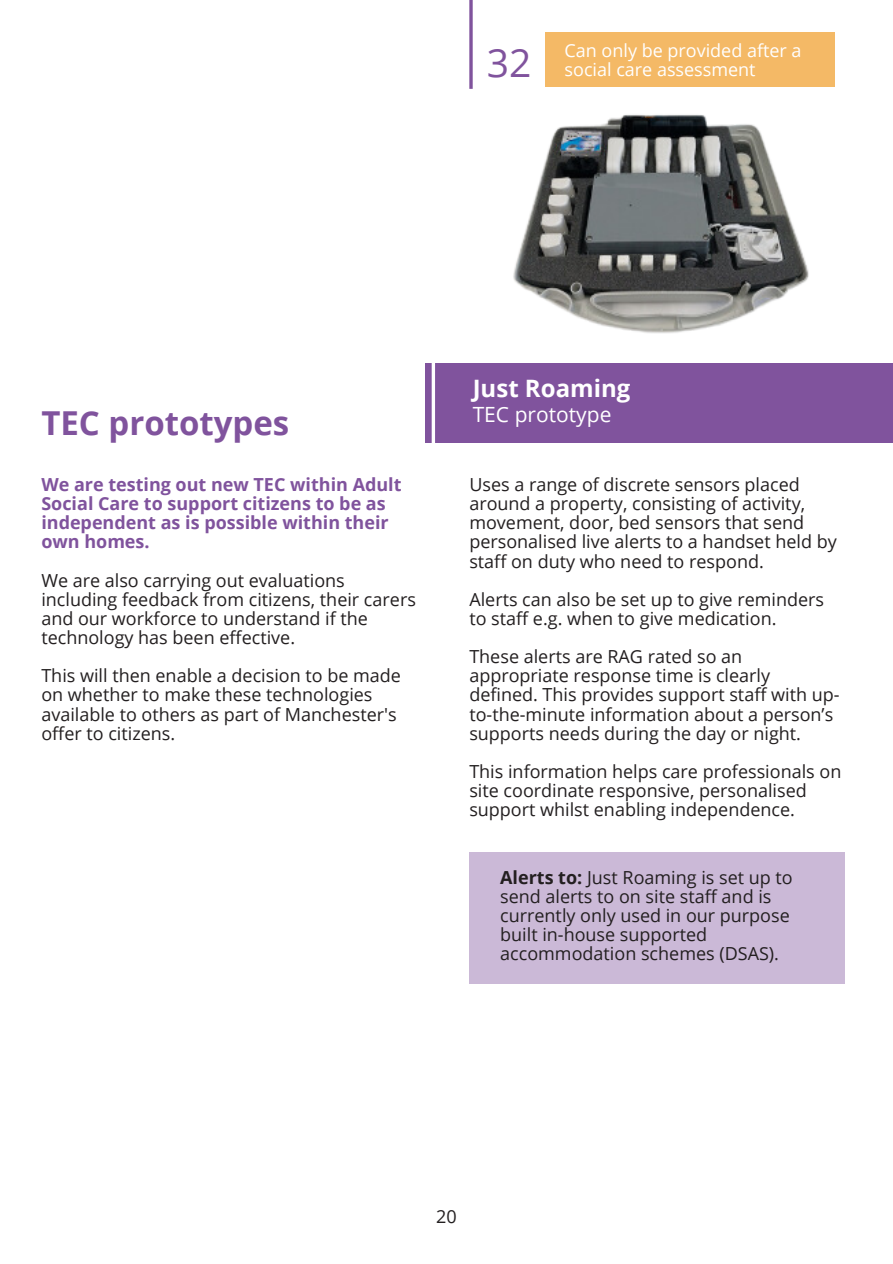
<style>
.page{position:relative;width:893px;height:1264px;background:#fff}
.page>*{position:absolute;margin:0;border:0;box-sizing:border-box;transform-origin:0 0}
.t1{font:39px "Open Sans";color:#80539d}
.t2{font:700 33px "Open Sans";color:#80539d}
.t3{font:700 24px "Open Sans";color:#fff}
.t4{font:21px "Open Sans";color:#fff}
.t5{font:18px/19px "Open Sans";color:#231f20}
.t6{font:700 18px/19px "Open Sans";color:#80539d}
.t7{font:18px/19px "Open Sans";color:#fff}
.s1{font-weight:700}
</style>
<div class="page">
<div style="left:425px;top:363px;width:467px;height:80px;background:#80539d"></div>
<hr style="left:469px;top:0;width:3px;height:89px;background:#80539d">
<svg style="left:431px;top:363px;width:4px;height:80px"></svg>
<div style="left:469px;top:852px;width:375px;height:131px;background:#cbb9d7"></div>
<div style="left:544px;top:32px;width:290px;height:54px;background:#f4b966"></div>
<img style="left:513px;top:114px;width:296px;height:219px">
<p class="t1" style="left:486px;top:35px;width:46px">32</p>
<p class="t7" style="left:564px;top:41px;width:238px">Can only be provided after a social care assessment</p>
<p class="t2" style="left:41px;top:400px;width:249px">TEC prototypes</p>
<p class="t6" style="left:41px;top:474px;width:361px">We are testing out new TEC within Adult<br>Social Care to support citizens to be as independent as is possible within their own homes.</p>
<p class="t5" style="left:41px;top:570px;width:376px">We are also carrying out evaluations including feedback from citizens, their carers and our workforce to understand if the technology has been effective.</p>
<p class="t5" style="left:41px;top:665px;width:361px">This will then enable a decision to be made on whether to make these technologies available to others as part of Manchester's offer to citizens.</p>
<p class="t3" style="left:472px;top:371px;width:159px">Just Roaming</p>
<p class="t4" style="left:472px;top:399px;width:140px">TEC prototype</p>
<p class="t5" style="left:469px;top:474px;width:369px">Uses a range of discrete sensors placed around a property, consisting of activity, movement, door, bed sensors that send personalised live alerts to a handset held by staff on duty who need to respond.</p>
<p class="t5" style="left:469px;top:589px;width:356px">Alerts can also be set up to give reminders to staff e.g. when to give medication.</p>
<p class="t5" style="left:469px;top:646px;width:371px">These alerts are RAG rated so an appropriate response time is clearly defined. This provides support staff with up&shy;to-the-minute information about a person’s supports needs during the day or night.</p>
<p class="t5" style="left:469px;top:761px;width:373px">This information helps care professionals on site coordinate responsive, personalised support whilst enabling independence.</p>
<p class="t5" style="left:500px;top:867px;width:294px"><span class="s1">Alerts to:</span> Just Roaming is set up to send alerts to on site staff and is currently only used in our purpose built in-house supported accommodation schemes (DSAS).</p>
<p class="t5" style="left:436px;top:1205px;width:22px">20</p>
</div>
